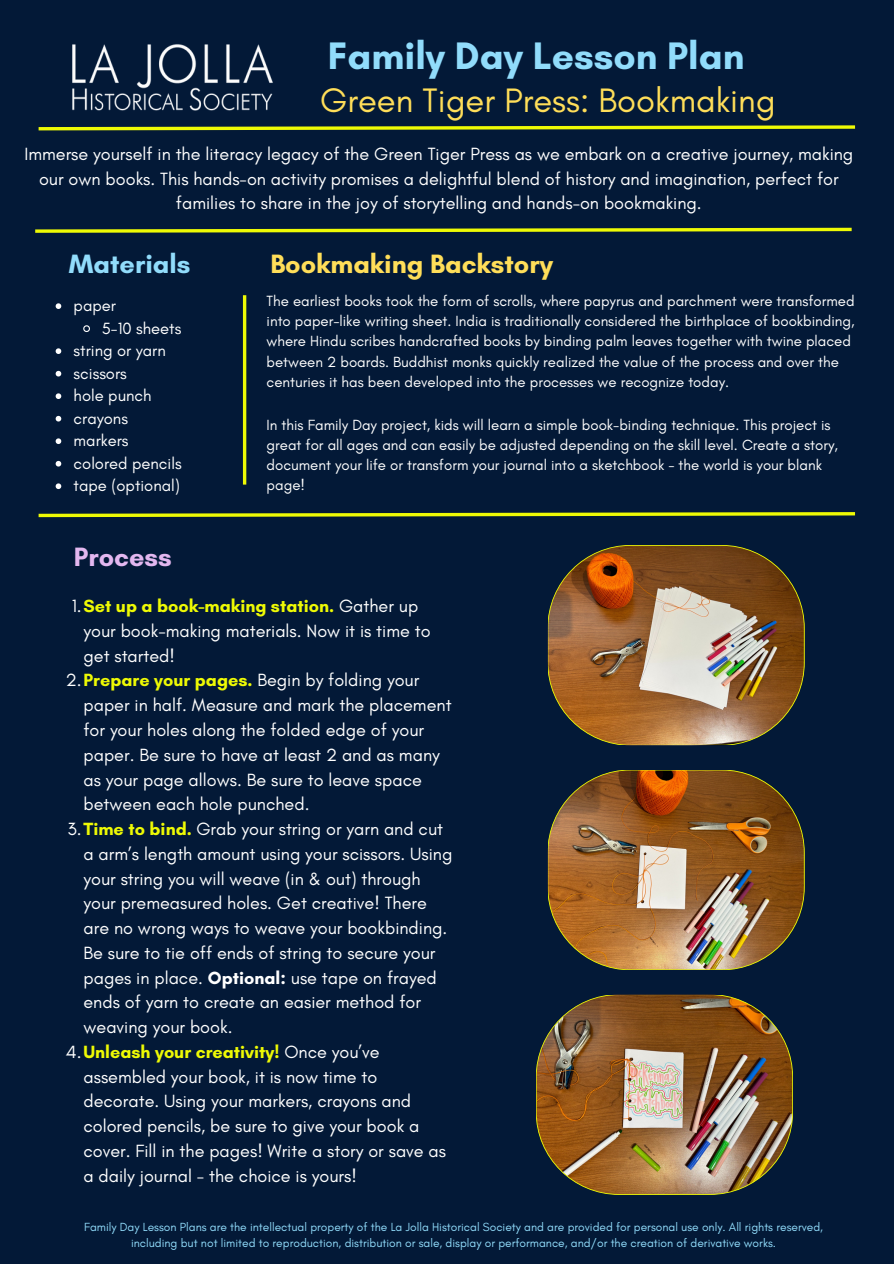
<style>
.page{position:relative;width:894px;height:1264px;background:#fff}
.page>*{position:absolute;margin:0;border:0;box-sizing:border-box;transform-origin:0 0}
.t1{font:700 39px "Glacial Indifference";color:#91dcfb}
.t2{font:34.5px "Glacial Indifference";color:#ffde59}
.t3{font:700 27px "Glacial Indifference";color:#ffde59}
.t4{font:700 27px "Glacial Indifference";color:#91dcfb}
.t5{font:700 27px "Glacial Indifference";color:#e3b7ef}
.t6{font:18px/24.8px "Glacial Indifference";color:#fff}
.t7{font:16.5px "Glacial Indifference";color:#fff}
.t8{font:15px/20.2px "Glacial Indifference";color:#fff}
.t9{font:12px/16px "Glacial Indifference";color:#91dcfb;text-align:center}
.s1{font-weight:700;color:#eefa04}
.s2{font-weight:700}
</style>
<div class="page">
<div style="left:0;top:0;width:893px;height:1263px;background:#031937"></div>
<img style="left:72px;top:44px;width:201px;height:67px">
<svg style="left:38px;top:125px;width:818px;height:6px"></svg>
<svg style="left:35px;top:227px;width:817px;height:6px"></svg>
<svg style="left:56px;top:303px;width:5px;height:6px"></svg>
<svg style="left:83px;top:325px;width:7px;height:7px"></svg>
<svg style="left:56px;top:348px;width:5px;height:6px"></svg>
<svg style="left:56px;top:371px;width:5px;height:5px"></svg>
<svg style="left:56px;top:393px;width:5px;height:6px"></svg>
<svg style="left:56px;top:416px;width:5px;height:5px"></svg>
<svg style="left:56px;top:438px;width:5px;height:6px"></svg>
<svg style="left:56px;top:461px;width:5px;height:5px"></svg>
<svg style="left:56px;top:483px;width:5px;height:6px"></svg>
<hr style="left:243px;top:295px;width:3px;height:189px;background:#eefa04">
<svg style="left:38px;top:512px;width:818px;height:6px"></svg>
<img style="left:547px;top:545px;width:257px;height:200px">
<img style="left:547px;top:770px;width:257px;height:199px">
<img style="left:536px;top:994px;width:256px;height:200px">
<h4 class="t1" style="left:328px;top:32px;width:418px">Family Day Lesson Plan</h4>
<h4 class="t2" style="left:320px;top:80px;width:457px">Green Tiger Press: Bookmaking</h4>
<p class="t6" style="left:24px;top:141px;width:830px;text-align:center">Immerse yourself in the literacy legacy of the Green Tiger Press as we embark on a creative journey, making our own books. This hands-on activity promises a delightful blend of history and imagination, perfect for families to share in the joy of storytelling and hands-on bookmaking.</p>
<h4 class="t4" style="left:69px;top:247px;width:123px">Materials</h4>
<h3 class="t3" style="left:270px;top:247px;width:284px">Bookmaking Backstory</h3>
<h4 class="t8" style="left:266px;top:290px;width:589px">The earliest books took the form of scrolls, where papyrus and parchment were transformed into paper-like writing sheet. India is traditionally considered the birthplace of bookbinding, where Hindu scribes handcrafted books by binding palm leaves together with twine placed between 2 boards. Buddhist monks quickly realized the value of the process and over the centuries it has been developed into the processes we recognize today.</h4>
<h4 class="t8" style="left:266px;top:414px;width:572px">In this Family Day project, kids will learn a simple book-binding technique. This project is great for all ages and can easily be adjusted depending on the skill level. Create a story, document your life or transform your journal into a sketchbook - the world is your blank page!</h4>
<h2 class="t7" style="left:74px;top:295px;width:44px">paper</h2>
<h4 class="t7" style="left:102px;top:318px;width:81px">5-10 sheets</h4>
<h3 class="t7" style="left:74px;top:340px;width:94px">string or yarn</h3>
<h3 class="t7" style="left:74px;top:363px;width:55px">scissors</h3>
<h5 class="t7" style="left:74px;top:385px;width:79px">hole punch</h5>
<h5 class="t7" style="left:74px;top:408px;width:56px">crayons</h5>
<h4 class="t7" style="left:74px;top:430px;width:56px">markers</h4>
<h4 class="t7" style="left:74px;top:453px;width:109px">colored pencils</h4>
<h4 class="t7" style="left:74px;top:475px;width:108px">tape (optional)</h4>
<h4 class="t5" style="left:74px;top:540px;width:99px">Process</h4>
<h4 class="t6" style="left:83px;top:593px;width:348px;text-indent:-12px">1.<span class="s1">Set up a book-making station.</span> Gather up your book-making materials. Now it is time to get started!</h4>
<p class="t6" style="left:83px;top:667px;width:369px;text-indent:-18px">2.<span class="s1">Prepare your pages.</span> Begin by folding your paper in half. Measure and mark the placement for your holes along the folded edge of your paper. Be sure to have at least 2 and as many as your page allows. Be sure to leave space between each hole punched.</p>
<p class="t6" style="left:83px;top:816px;width:370px;text-indent:-16px">3.<span class="s1">Time to bind.</span> Grab your string or yarn and cut a arm’s length amount using your scissors. Using your string you will weave (in &amp; out) through your premeasured holes. Get creative! There are no wrong ways to weave your bookbinding.<br>Be sure to tie off ends of string to secure your pages in place. <span class="s2">Optional:</span> use tape on frayed ends of yarn to create an easier method for weaving your book.</p>
<p class="t6" style="left:83px;top:1039px;width:364px;text-indent:-18px">4.<span class="s1">Unleash your creativity!</span> Once you’ve assembled your book, it is now time to decorate. Using your markers, crayons and colored pencils, be sure to give your book a cover. Fill in the pages! Write a story or save as a daily journal - the choice is yours!</p>
<p class="t9" style="left:84px;top:1218px;width:740px">Family Day Lesson Plans are the intellectual property of the La Jolla Historical Society and are provided for personal use only. All rights reserved, including but not limited to reproduction, distribution or sale, display or performance, and/or the creation of derivative works.</p>
</div>
